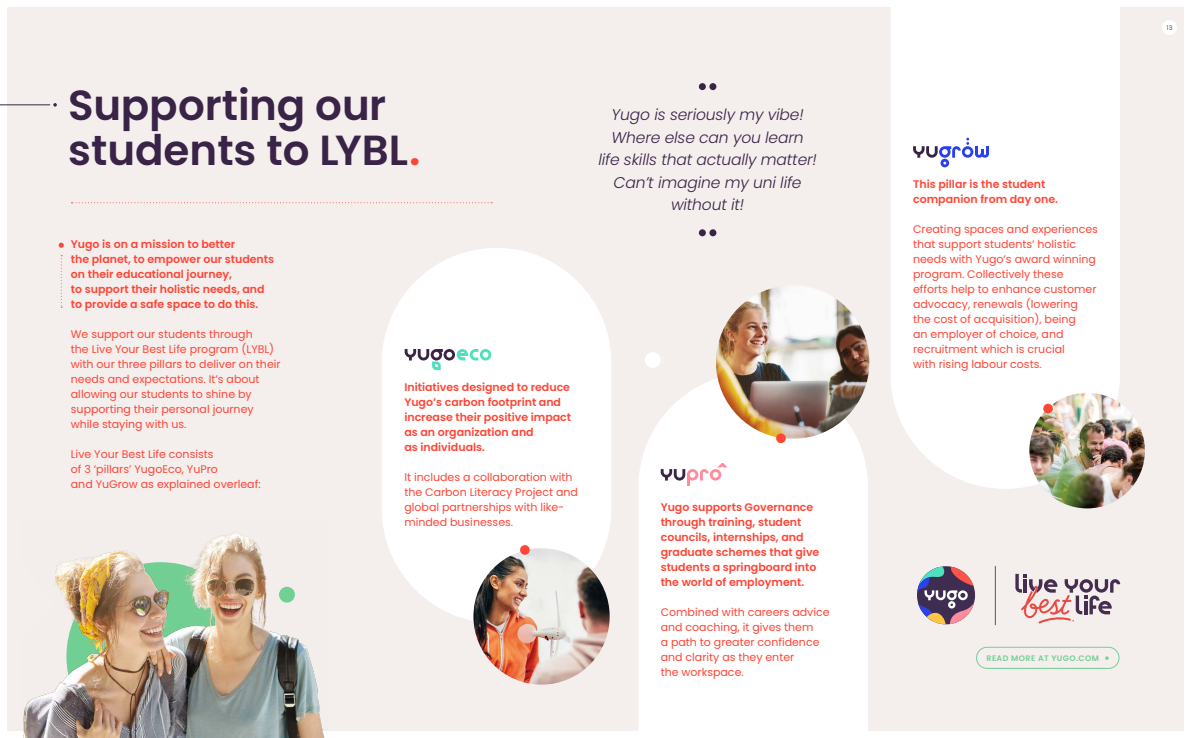
<style>
.page{position:relative;width:1191px;height:738px;background:#fff}
.page>*{position:absolute;margin:0;border:0;box-sizing:border-box;transform-origin:0 0}
.t1{font:600 42px/45px "Poppins";color:#392347}
.t2{font:italic 300 15.5px/22.5px "Poppins";letter-spacing:-.01em;color:#392347;text-align:center}
.t3{font:11px/15px "Poppins";color:#ff4535}
.t4{font:600 11px/15px "Poppins";color:#ff4535}
.t5{font:600 8px "Poppins";letter-spacing:.05em;color:#73d094}
.t6{font:300 6.5px "Poppins";color:#392347}
.s1{font-size:44px;color:#ff4535}
</style>
<div class="page">
<div style="left:7px;top:7px;width:1176px;height:723px;background:#f4eeed"></div>
<div style="left:1161px;top:20px;width:15px;height:15px;background:#fff;border-radius:50%"></div>
<div style="left:891px;top:7px;width:229px;height:481px;background:#fff"></div>
<div style="left:638px;top:372px;width:230px;height:358px;background:#fff"></div>
<div style="left:382px;top:248px;width:229px;height:375px;background:#fff;border-radius:115px"></div>
<img style="left:20px;top:532px;width:309px;height:205px">
<svg style="left:1015px;top:573px;width:105px;height:50px"></svg>
<img style="left:473px;top:548px;width:136px;height:136px;border-radius:68px">
<img style="left:1029px;top:392px;width:115px;height:116px;border-radius:58px">
<img style="left:716px;top:285px;width:153px;height:153px;border-radius:77px">
<svg style="left:913px;top:138px;width:76px;height:29px;background:#ced1f0"></svg>
<svg style="left:660px;top:462px;width:67px;height:23px;background:#edd9df"></svg>
<svg style="left:405px;top:349px;width:86px;height:21px"></svg>
<hr style="left:995px;top:566px;width:1px;height:58px;background:#614f6c">
<svg style="left:917px;top:566px;width:57px;height:58px"></svg>
<div style="left:1043px;top:403px;width:10px;height:10px;background:#ff4535;border-radius:50%"></div>
<div style="left:776px;top:433px;width:9px;height:10px;background:#ff4535;border-radius:50%"></div>
<svg style="left:520px;top:544px;width:10px;height:10px"></svg>
<div style="left:645px;top:352px;width:15px;height:16px;background:#fff;border-radius:50%"></div>
<svg style="left:71px;top:202px;width:421px;height:1px"></svg>
<div style="left:976px;top:646px;width:143px;height:22px;border:1px solid #73d094;border-radius:11px"></div>
<svg style="left:61px;top:255px;width:1px;height:52px"></svg>
<svg style="left:59px;top:242px;width:5px;height:5px"></svg>
<hr style="left:0;top:104px;width:50px;height:1px;background:#392347">
<svg style="left:53px;top:103px;width:4px;height:3px"></svg>
<div style="left:279px;top:586px;width:16px;height:16px;background:#73d094;border-radius:50%"></div>
<div style="left:699px;top:83px;width:7px;height:7px;background:#392347;border-radius:50%"></div>
<div style="left:709px;top:83px;width:7px;height:7px;background:#392347;border-radius:50%"></div>
<div style="left:699px;top:229px;width:7px;height:7px;background:#392347;border-radius:50%"></div>
<div style="left:709px;top:229px;width:7px;height:7px;background:#392347;border-radius:50%"></div>
<h1 class="t1" style="left:68px;top:83px;width:354px">Supporting our students to LYBL<span class="s1">.</span></h1>
<p class="t4" style="left:71px;top:236px;width:205px">Yugo is on a mission to better<br>the planet, to empower our students on their educational journey,<br>to support their holistic needs, and to provide a safe space to do this.</p>
<p class="t3" style="left:71px;top:326px;width:211px">We support our students through<br>the Live Your Best Life program (LYBL) with our three pillars to deliver on their needs and expectations. It’s about allowing our students to shine by supporting their personal journey while staying with us.</p>
<p class="t3" style="left:71px;top:446px;width:191px">Live Your Best Life consists<br>of 3 ‘pillars’ YugoEco, YuPro<br>and YuGrow as explained overleaf:</p>
<p class="t4" style="left:404px;top:379px;width:168px">Initiatives designed to reduce<br>Yugo’s carbon footprint and increase their positive impact as an organization and<br>as individuals.</p>
<p class="t3" style="left:404px;top:469px;width:175px">It includes a collaboration with the Carbon Literacy Project and global partnerships with like&shy;minded businesses.</p>
<h2 class="t2" style="left:598px;top:103px;width:220px">Yugo is seriously my vibe!<br>Where else can you learn<br>life skills that actually matter!<br>Can’t imagine my uni life without it!</h2>
<p class="t4" style="left:660px;top:499px;width:160px">Yugo supports Governance through training, student councils, internships, and graduate schemes that give students a springboard into the world of employment.</p>
<p class="t3" style="left:660px;top:604px;width:170px">Combined with careers advice and coaching, it gives them<br>a path to greater confidence and clarity as they enter<br>the workspace.</p>
<p class="t4" style="left:913px;top:176px;width:146px">This pillar is the student companion from day one.</p>
<p class="t3" style="left:913px;top:221px;width:186px">Creating spaces and experiences that support students’ holistic needs with Yugo’s award winning program. Collectively these efforts help to enhance customer advocacy, renewals (lowering the cost of acquisition), being<br>an employer of choice, and recruitment which is crucial<br>with rising labour costs.</p>
<p class="t6" style="left:1166px;top:24px;width:7px">13</p>
<p class="t5" style="left:986px;top:653px;width:114px">READ MORE AT YUGO.COM</p>
</div>
